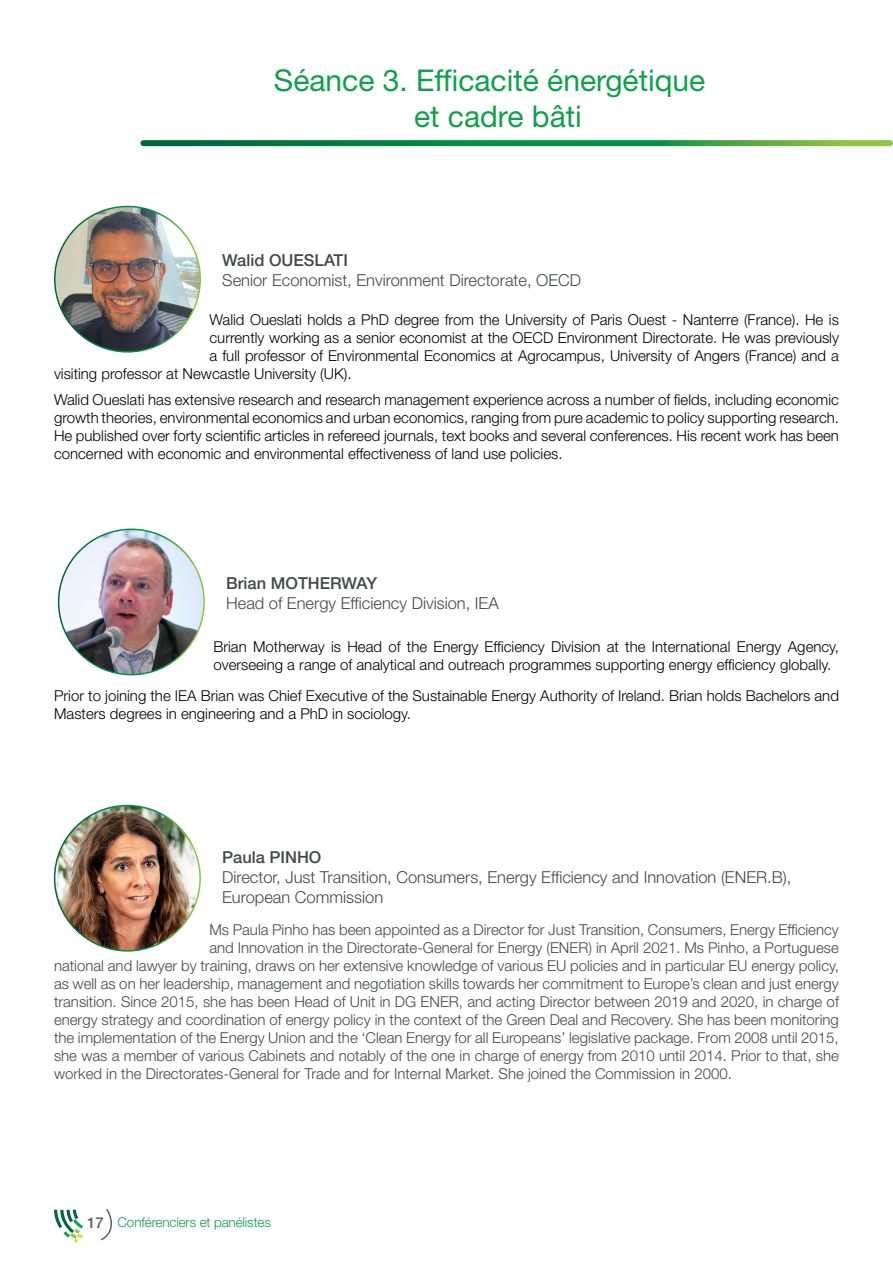
<style>
.page{position:relative;width:893px;height:1263px;background:#fff}
.page>*{position:absolute;margin:0;border:0;box-sizing:border-box;transform-origin:0 0}
.t1{font:30px/36px "Helvetica Neue LT Std";color:#0fa14a;text-align:center}
.t2{font:300 16.5px/19.8px "Helvetica Neue LT Std";color:#454749}
.t3{font:500 16.5px "Helvetica Neue LT Std";color:#454749}
.t4{font:300 15px/18px "Helvetica Neue LT Std";color:#000}
.t5{font:300 15px "Helvetica Neue LT Std";color:#454749}
.t6{font:300 13.5px "Helvetica Neue LT Std";letter-spacing:-.01em;color:#0fa14a}
.s1{font-weight:500;font-size:15px;color:#5d6162}
</style>
<div class="page">
<svg style="left:54px;top:1210px;width:29px;height:33px"></svg>
<svg style="left:100px;top:1209px;width:12px;height:32px"></svg>
<svg style="left:143px;top:140px;width:747px;height:6px;background:#229344"></svg>
<img style="left:55px;top:206px;width:145px;height:146px;border-radius:73px">
<img style="left:59px;top:531px;width:145px;height:144px">
<img style="left:55px;top:805px;width:145px;height:146px;border-radius:73px">
<h1 class="t1" style="left:274px;top:62px;width:433px">Séance 3. Efficacité énergétique et cadre bâti</h1>
<p class="t3" style="left:222px;top:250px;width:127px">Walid OUESLATI</p>
<p class="t2" style="left:222px;top:270px;width:360px">Senior Economist, Environment Directorate, OECD</p>
<p class="t4" style="left:210px;top:310px;width:631px">Walid Oueslati holds a PhD degree from the University of Paris Ouest - Nanterre (France). He is</p>
<p class="t4" style="left:210px;top:328px;width:631px">currently working as a senior economist at the OECD Environment Directorate. He was previously</p>
<p class="t4" style="left:210px;top:346px;width:631px">a full professor of Environmental Economics at Agrocampus, University of Angers (France) and a</p>
<p class="t4" style="left:54px;top:364px;width:299px">visiting professor at Newcastle University (UK).</p>
<p class="t4" style="left:54px;top:391px;width:786px;text-align:justify">Walid Oueslati has extensive research and research management experience across a number of fields, including economic growth theories, environmental economics and urban economics, ranging from pure academic to policy supporting research.<br>He published over forty scientific articles in refereed journals, text books and several conferences. His recent work has been concerned with economic and environmental effectiveness of land use policies.</p>
<p class="t3" style="left:226px;top:573px;width:152px">Brian MOTHERWAY</p>
<p class="t2" style="left:226px;top:593px;width:274px">Head of Energy Efficiency Division, IEA</p>
<p class="t4" style="left:213px;top:637px;width:627px">Brian Motherway is Head of the Energy Efficiency Division at the International Energy Agency, overseeing a range of analytical and outreach programmes supporting energy efficiency globally.</p>
<p class="t4" style="left:54px;top:687px;width:786px">Prior to joining the IEA Brian was Chief Executive of the Sustainable Energy Authority of Ireland. Brian holds Bachelors and<br>Masters degrees in engineering and a PhD in sociology.</p>
<p class="t3" style="left:222px;top:847px;width:101px">Paula PINHO</p>
<p class="t2" style="left:222px;top:867px;width:571px">Director, Just Transition, Consumers, Energy Efficiency and Innovation (ENER.B),<br>European Commission</p>
<p class="t5" style="left:209px;top:920px;width:631px">Ms Paula Pinho has been appointed as a Director for Just Transition, Consumers, Energy Efficiency</p>
<p class="t5" style="left:209px;top:938px;width:631px">and Innovation in the Directorate-General for Energy (ENER) in April 2021. Ms Pinho, a Portuguese</p>
<p class="t5" style="left:54px;top:956px;width:786px">national and lawyer by training, draws on her extensive knowledge of various EU policies and in particular EU energy policy,</p>
<p class="t5" style="left:54px;top:974px;width:786px">as well as on her leadership, management and negotiation skills towards her commitment to Europe’s clean and just energy</p>
<p class="t5" style="left:54px;top:992px;width:786px">transition. Since 2015, she has been Head of Unit in DG ENER, and acting Director between 2019 and 2020, in charge of</p>
<p class="t5" style="left:54px;top:1010px;width:786px">energy strategy and coordination of energy policy in the context of the Green Deal and Recovery. She has been monitoring</p>
<p class="t5" style="left:54px;top:1028px;width:786px">the implementation of the Energy Union and the ‘Clean Energy for all Europeans’ legislative package. From 2008 until 2015,</p>
<p class="t5" style="left:54px;top:1046px;width:786px">she was a member of various Cabinets and notably of the one in charge of energy from 2010 until 2014. Prior to that, she</p>
<p class="t5" style="left:54px;top:1064px;width:679px">worked in the Directorates-General for Trade and for Internal Market. She joined the Commission in 2000.</p>
<p class="t6" style="left:87px;top:1214px;width:185px"><span class="s1">17</span> Conférenciers et panélistes</p>
</div>
